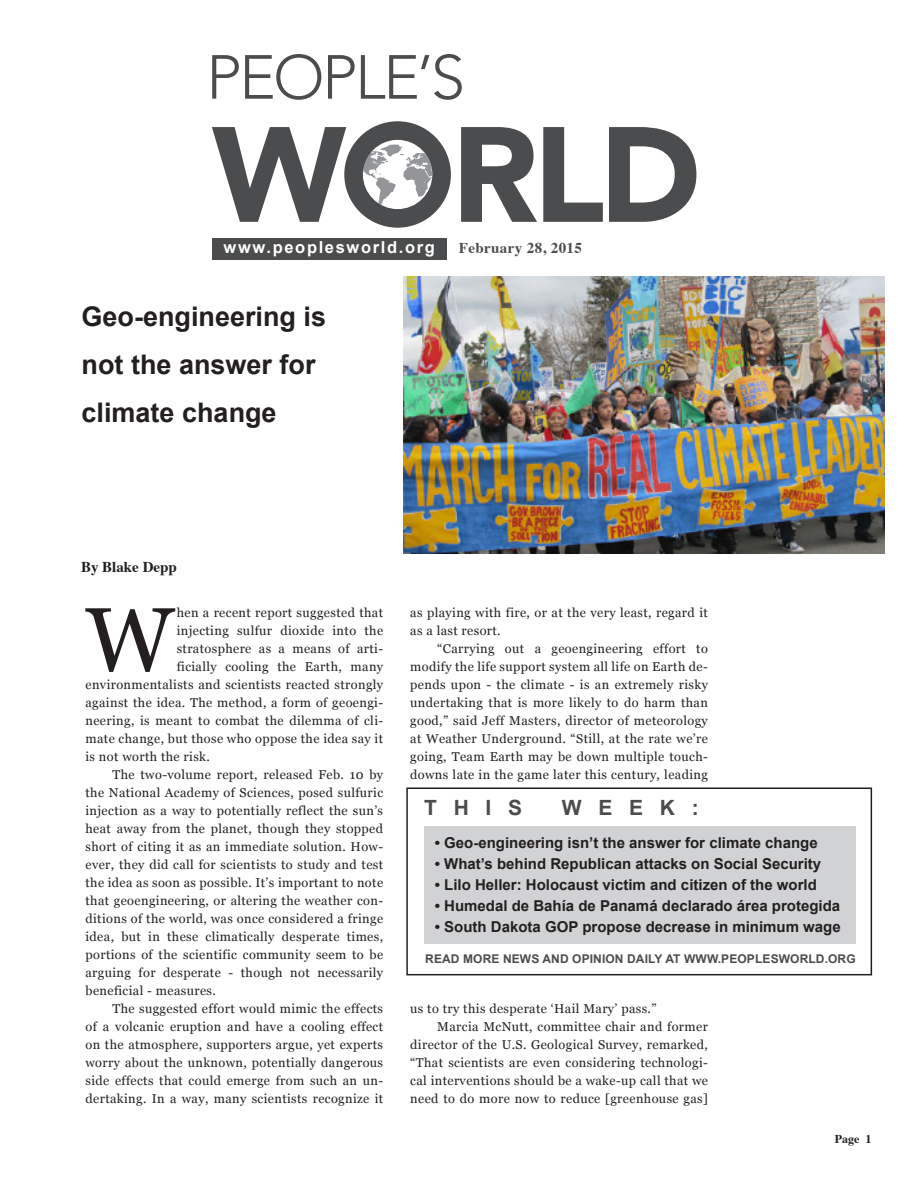
<style>
.page{position:relative;width:918px;height:1188px;background:#fff}
.page>*{position:absolute;margin:0;border:0;box-sizing:border-box;transform-origin:0 0}
.caps_paragraph{font:90.75px "Georgia";color:#231f20}
.title_arial-medium{font:700 27px "Arial";color:#231f20}
.title_arial-Tiny{font:700 21px "Arial";letter-spacing:.8em;color:#4b4c4d}
.t1{font:700 16.5px "Arial";letter-spacing:.1em;color:#fff}
.t2{font:700 15px "Arial";color:#231f20}
.by_line{font:700 15px "Times";letter-spacing:.025em;color:#4b4c4d}
.by_line-2{font:700 15px "Times";color:#231f20}
.body-text{font:12.75px/18px "Georgia";letter-spacing:.03em;color:#231f20;text-align:justify}
.caps_paragraph-2{font:12.75px "Georgia";letter-spacing:.03em;color:#231f20}
.title_arial-Tiny-2{font:700 12px "Arial";letter-spacing:.01em;color:#4b4c4d}
.by_line-3{font:700 12px "Times";color:#231f20}
</style>
<div class="page">
<div style="left:212px;top:238px;width:235px;height:21px;background:#4b4c4d"></div>
<svg style="left:212px;top:55px;width:27px;height:44px"></svg>
<svg style="left:245px;top:54px;width:76px;height:46px"></svg>
<svg style="left:328px;top:55px;width:27px;height:44px"></svg>
<svg style="left:361px;top:54px;width:101px;height:46px"></svg>
<svg style="left:461px;top:127px;width:76px;height:95px"></svg>
<svg style="left:543px;top:127px;width:60px;height:95px"></svg>
<svg style="left:609px;top:127px;width:87px;height:95px"></svg>
<svg style="left:212px;top:121px;width:239px;height:107px"></svg>
<div style="left:424px;top:826px;width:432px;height:118px;background:#d1d2d4"></div>
<div style="left:406px;top:788px;width:466px;height:187px;border:2px solid #231f20"></div>
<img style="left:404px;top:276px;width:481px;height:277px">
<p class="t1" style="left:224px;top:237px;width:213px">www.peoplesworld.org</p>
<p class="by_line" style="left:459px;top:234px;width:125px">February 28, 2015</p>
<p class="title_arial-medium" style="left:82px;top:298px;width:246px">Geo-engineering is</p>
<p class="title_arial-medium" style="left:82px;top:346px;width:236px">not the answer for</p>
<p class="title_arial-medium" style="left:82px;top:394px;width:197px">climate change</p>
<p class="by_line-2" style="left:81px;top:553px;width:97px">By Blake Depp</p>
<p class="caps_paragraph" style="left:86px;top:585px;width:90px">W</p>
<p class="caps_paragraph-2" style="left:177px;top:605px;width:208px">hen a recent report suggested that</p>
<p class="caps_paragraph-2" style="left:177px;top:623px;width:208px">injecting sulfur dioxide into the</p>
<p class="caps_paragraph-2" style="left:177px;top:641px;width:208px">stratosphere as a means of arti-</p>
<p class="caps_paragraph-2" style="left:177px;top:659px;width:208px">ficially cooling the Earth, many</p>
<p class="caps_paragraph-2" style="left:86px;top:677px;width:299px">environmentalists and scientists reacted strongly</p>
<p class="caps_paragraph-2" style="left:86px;top:695px;width:299px">against the idea. The method, a form of geoengi-</p>
<p class="caps_paragraph-2" style="left:86px;top:713px;width:299px">neering, is meant to combat the dilemma of cli-</p>
<p class="caps_paragraph-2" style="left:86px;top:731px;width:299px">mate change, but those who oppose the idea say it</p>
<p class="caps_paragraph-2" style="left:86px;top:749px;width:126px">is not worth the risk.</p>
<p class="body-text" style="left:86px;top:766px;width:299px;text-indent:27px">The two-volume report, released Feb. 10 by the National Academy of Sciences, posed sulfuric injection as a way to potentially reflect the sun’s heat away from the planet, though they stopped short of citing it as an immediate solution. How&shy;ever, they did call for scientists to study and test the idea as soon as possible. It’s important to note that geoengineering, or altering the weather con&shy;ditions of the world, was once considered a fringe idea, but in these climatically desperate times, portions of the scientific community seem to be arguing for desperate - though not necessarily beneficial - measures.</p>
<p class="body-text" style="left:86px;top:1000px;width:299px;text-indent:27px">The suggested effort would mimic the effects of a volcanic eruption and have a cooling effect on the atmosphere, supporters argue, yet experts worry about the unknown, potentially dangerous side effects that could emerge from such an un&shy;dertaking. In a way, many scientists recognize it</p>
<p class="body-text" style="left:410px;top:604px;width:299px">as playing with fire, or at the very least, regard it as a last resort.</p>
<p class="body-text" style="left:410px;top:640px;width:299px;text-indent:27px">“Carrying out a geoengineering effort to modify the life support system all life on Earth de&shy;pends upon - the climate - is an extremely risky undertaking that is more likely to do harm than good,” said Jeff Masters, director of meteorology at Weather Underground. “Still, at the rate we’re going, Team Earth may be down multiple touch&shy;downs late in the game later this century, leading</p>
<p class="title_arial-Tiny" style="left:424px;top:794px;width:100px">THIS</p>
<p class="title_arial-Tiny" style="left:562px;top:794px;width:139px">WEEK:</p>
<p class="t2" style="left:435px;top:833px;width:384px">• Geo-engineering isn’t the answer for climate change</p>
<p class="t2" style="left:435px;top:854px;width:388px">• What’s behind Republican attacks on Social Security</p>
<p class="t2" style="left:435px;top:875px;width:384px">• Lilo Heller: Holocaust victim and citizen of the world</p>
<p class="t2" style="left:435px;top:896px;width:407px">• Humedal de Bahía de Panamá declarado área protegida</p>
<p class="t2" style="left:435px;top:917px;width:407px">• South Dakota GOP propose decrease in minimum wage</p>
<p class="title_arial-Tiny-2" style="left:425px;top:951px;width:432px">READ MORE NEWS AND OPINION DAILY AT WWW.PEOPLESWORLD.ORG</p>
<p class="body-text" style="left:410px;top:1000px;width:248px">us to try this desperate ‘Hail Mary’ pass.”</p>
<p class="body-text" style="left:410px;top:1018px;width:299px;text-indent:27px">Marcia McNutt, committee chair and former director of the U.S. Geological Survey, remarked, “That scientists are even considering technologi&shy;cal interventions should be a wake-up call that we need to do more now to reduce [greenhouse gas]</p>
<p class="by_line-3" style="left:835px;top:1127px;width:38px">Page 1</p>
</div>
